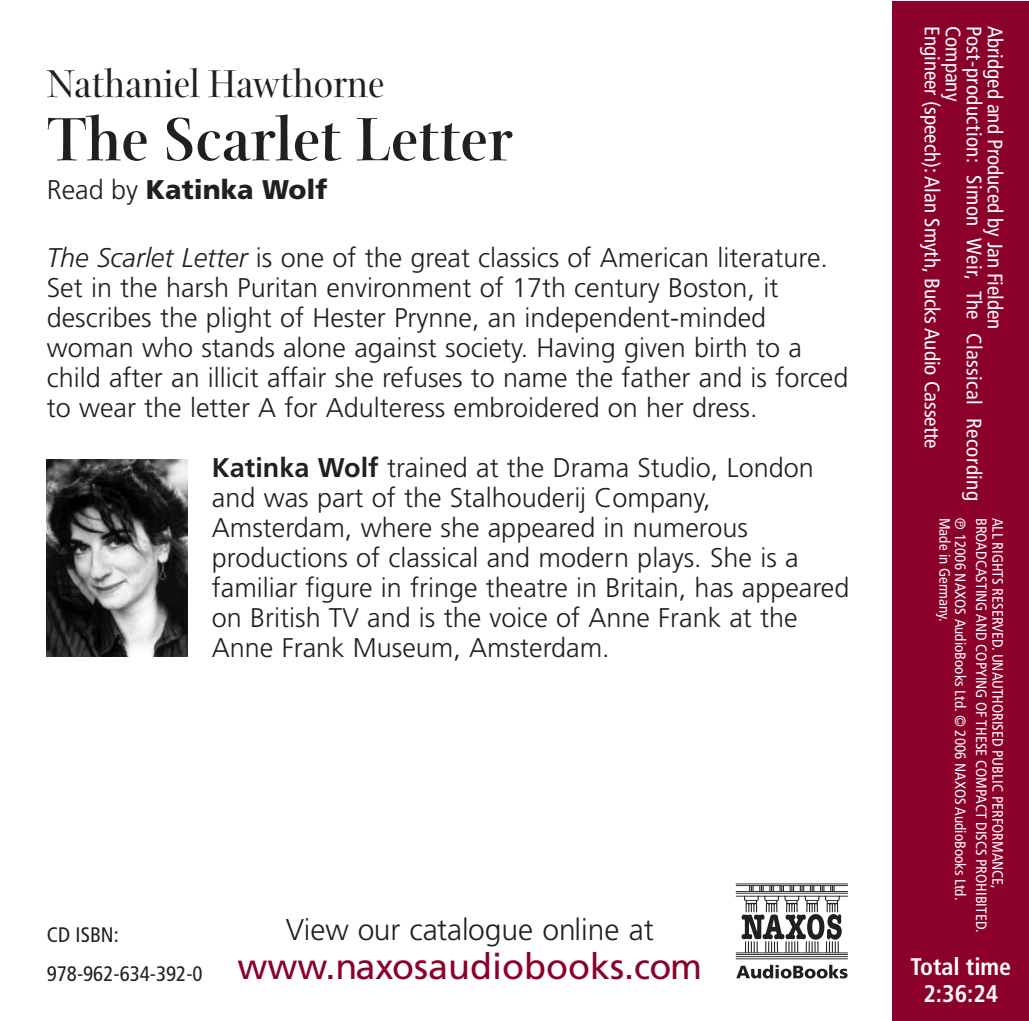
<style>
.page{position:relative;width:1029px;height:1021px;background:#fff}
.page>*{position:absolute;margin:0;border:0;box-sizing:border-box;transform-origin:0 0}
.t1{font:700 66px "Arepo";color:#231f20}
.t2{font:42px "Arepo";color:#231f20}
.t3{font:36px "Frutiger";color:#8b012a}
.t4{font:300 30px "Frutiger";color:#231f20}
.t5{font:300 27px/30px "Frutiger";color:#231f20}
.t6{font:900 27px "Frutiger";color:#231f20}
.t7{font:700 condensed 24px/27px "Frutiger";color:#fff;text-align:center}
.t8{font:condensed 21px/21px "Frutiger";letter-spacing:.02em;color:#fff}
.t9{font:condensed 21px "Frutiger";color:#fff}
.t10{font:condensed 21px/39px "Frutiger";color:#231f20}
.t11{font:condensed 15px/16.2px "Frutiger";color:#fff}
.s1{font-weight:300}
.s2{font-style:italic}
.s3{font-weight:700}
</style>
<div class="page">
<div style="left:892px;top:1px;width:137px;height:1019px;background:#8b012a"></div>
<hr style="left:736px;top:895px;width:112px;height:1px;background:#231f20">
<hr style="left:736px;top:952px;width:112px;height:1px;background:#231f20">
<hr style="left:736px;top:892px;width:112px;height:1px;background:#231f20">
<hr style="left:736px;top:891px;width:112px;height:1px;background:#231f20">
<hr style="left:736px;top:885px;width:112px;height:1px;background:#231f20">
<hr style="left:736px;top:883px;width:112px;height:1px;background:#231f20">
<hr style="left:736px;top:954px;width:112px;height:1px;background:#231f20">
<hr style="left:736px;top:958px;width:112px;height:1px;background:#231f20">
<hr style="left:736px;top:956px;width:112px;height:1px;background:#231f20">
<svg style="left:742px;top:885px;width:100px;height:67px"></svg>
<svg style="left:736px;top:964px;width:112px;height:14px"></svg>
<img style="left:47px;top:459px;width:141px;height:198px">
<p class="t8" style="left:1004px;top:26px;width:476px;rotate:90deg">Abridged and Produced by Jan Fielden<br>Post-production: Simon Weir, The Classical Recording</p>
<p class="t9" style="left:941px;top:26px;width:424px;rotate:90deg">Engineer (speech): Alan Smyth, Bucks Audio Cassette</p>
<p class="t9" style="left:962px;top:26px;width:77px;rotate:90deg">Company</p>
<h2 class="t2" style="left:47px;top:58px;width:339px">Nathaniel Hawthorne</h2>
<h1 class="t1" style="left:47px;top:99px;width:468px">The Scarlet Letter</h1>
<p class="t6" style="left:47px;top:178px;width:282px"><span class="s1">Read by</span> Katinka Wolf</p>
<p class="t5" style="left:47px;top:245px;width:803px"><span class="s2">The Scarlet Letter</span> is one of the great classics of American literature.<br>Set in the harsh Puritan environment of 17th century Boston, it describes the plight of Hester Prynne, an independent-minded woman who stands alone against society. Having given birth to a child after an illicit affair she refuses to name the father and is forced to wear the letter A for Adulteress embroidered on her dress.</p>
<p class="t5" style="left:212px;top:455px;width:639px"><span class="s3">Katinka Wolf</span> trained at the Drama Studio, London and was part of the Stalhouderij Company, Amsterdam, where she appeared in numerous productions of classical and modern plays. She is a familiar figure in fringe theatre in Britain, has appeared on British TV and is the voice of Anne Frank at the Anne Frank Museum, Amsterdam.</p>
<p class="t11" style="left:1005px;top:518px;width:416px;rotate:90deg">ALL RIGHTS RESERVED. UNAUTHORISED PUBLIC PERFORMANCE,<br>BROADCASTING AND COPYING OF THESE COMPACT DISCS PROHIBITED.</p>
<p class="t11" style="left:967px;top:518px;width:384px;text-indent:16px;rotate:90deg">12006 NAXOS AudioBooks Ltd. © 2006 NAXOS AudioBooks Ltd.<br>Made in Germany.</p>
<p class="t4" style="left:286px;top:917px;width:369px">View our catalogue online at</p>
<h3 class="t3" style="left:237px;top:952px;width:466px">www.naxosaudiobooks.com</h3>
<p class="t7" style="left:911px;top:955px;width:102px">Total time<br>2:36:24</p>
<p class="t10" style="left:47px;top:916px;width:157px">CD ISBN:<br>978-962-634-392-0</p>
</div>
